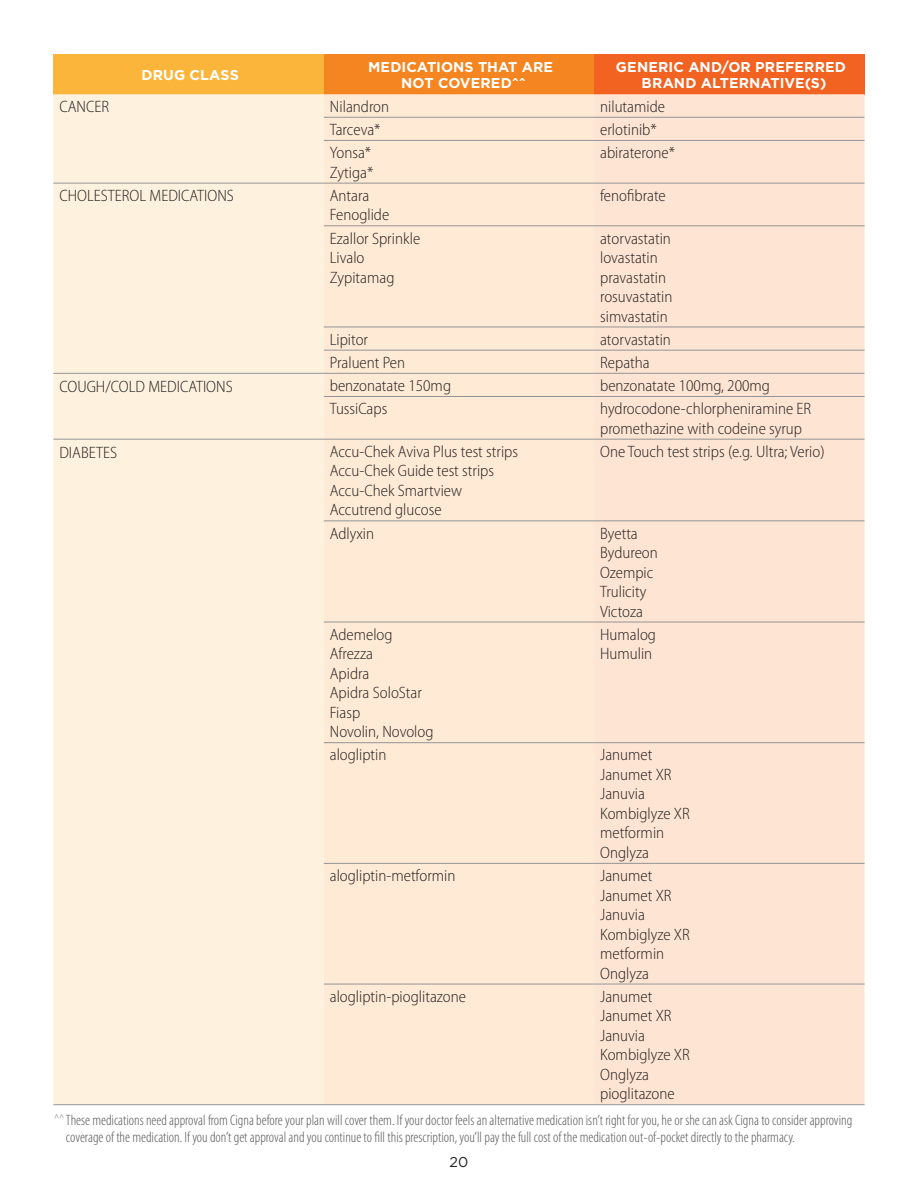
<style>
.page{position:relative;width:918px;height:1188px;background:#fff}
.page>*{position:absolute;margin:0;border:0;box-sizing:border-box;transform-origin:0 0}
.t1{font:300 semi-condensed 16.5px/19.5px "Myriad Pro";color:#231f20}
.List_Header{font:300 condensed 15px/16.5px "Myriad Pro";color:#57585a}
.Table_column_header{font:700 14.25px/16.5px "Gotham";letter-spacing:.005em;color:#fff;text-align:center}
.Page_number_centered{font:14.25px "Gotham";color:#231f20}
</style>
<div class="page">
<div style="left:53px;top:54px;width:271px;height:40px;background:#fcb53b"></div>
<div style="left:324px;top:54px;width:270px;height:40px;background:#f58520"></div>
<div style="left:594px;top:54px;width:271px;height:40px;background:#f26221"></div>
<div style="left:53px;top:94px;width:271px;height:1010px;background:#fef2de"></div>
<div style="left:324px;top:94px;width:270px;height:1010px;background:#feead5"></div>
<div style="left:594px;top:94px;width:271px;height:1010px;background:#fee4d2"></div>
<hr style="left:324px;top:117px;width:270px;height:1px;background:#939598">
<hr style="left:594px;top:117px;width:271px;height:1px;background:#939598">
<hr style="left:324px;top:140px;width:270px;height:1px;background:#939598">
<hr style="left:594px;top:140px;width:271px;height:1px;background:#939598">
<hr style="left:53px;top:183px;width:271px;height:1px;background:#939598">
<hr style="left:324px;top:183px;width:270px;height:1px;background:#939598">
<hr style="left:594px;top:183px;width:271px;height:1px;background:#939598">
<hr style="left:324px;top:226px;width:270px;height:1px;background:#939598">
<hr style="left:594px;top:226px;width:271px;height:1px;background:#939598">
<hr style="left:324px;top:327px;width:270px;height:1px;background:#939598">
<hr style="left:594px;top:327px;width:271px;height:1px;background:#939598">
<hr style="left:324px;top:350px;width:270px;height:1px;background:#939598">
<hr style="left:594px;top:350px;width:271px;height:1px;background:#939598">
<hr style="left:53px;top:373px;width:271px;height:1px;background:#939598">
<hr style="left:324px;top:373px;width:270px;height:1px;background:#939598">
<hr style="left:594px;top:373px;width:271px;height:1px;background:#939598">
<hr style="left:324px;top:396px;width:270px;height:1px;background:#939598">
<hr style="left:594px;top:396px;width:271px;height:1px;background:#939598">
<hr style="left:53px;top:439px;width:271px;height:1px;background:#939598">
<hr style="left:53px;top:1104px;width:271px;height:1px;background:#939598">
<hr style="left:324px;top:439px;width:270px;height:1px;background:#939598">
<hr style="left:594px;top:439px;width:271px;height:1px;background:#939598">
<hr style="left:324px;top:521px;width:270px;height:1px;background:#939598">
<hr style="left:594px;top:521px;width:271px;height:1px;background:#939598">
<hr style="left:324px;top:622px;width:270px;height:1px;background:#939598">
<hr style="left:594px;top:622px;width:271px;height:1px;background:#939598">
<hr style="left:324px;top:742px;width:270px;height:1px;background:#939598">
<hr style="left:594px;top:742px;width:271px;height:1px;background:#939598">
<hr style="left:324px;top:863px;width:270px;height:1px;background:#939598">
<hr style="left:594px;top:863px;width:271px;height:1px;background:#939598">
<hr style="left:324px;top:984px;width:270px;height:1px;background:#939598">
<hr style="left:594px;top:984px;width:271px;height:1px;background:#939598">
<hr style="left:324px;top:1104px;width:270px;height:1px;background:#939598">
<hr style="left:594px;top:1104px;width:271px;height:1px;background:#939598">
<p class="Table_column_header" style="left:142px;top:67px;width:99px">DRUG CLASS</p>
<p class="Table_column_header" style="left:368px;top:58px;width:187px">MEDICATIONS THAT ARE<br>NOT COVERED^^</p>
<p class="Table_column_header" style="left:616px;top:58px;width:232px">GENERIC AND/OR PREFERRED<br>BRAND ALTERNATIVE(S)</p>
<p class="t1" style="left:59px;top:98px;width:51px">CANCER</p>
<p class="t1" style="left:330px;top:97px;width:61px">Nilandron</p>
<p class="t1" style="left:600px;top:97px;width:66px">nilutamide</p>
<p class="t1" style="left:330px;top:120px;width:52px">Tarceva*</p>
<p class="t1" style="left:600px;top:120px;width:58px">erlotinib*</p>
<p class="t1" style="left:330px;top:143px;width:45px">Yonsa*<br>Zytiga*</p>
<p class="t1" style="left:600px;top:143px;width:76px">abiraterone*</p>
<p class="t1" style="left:59px;top:187px;width:176px">CHOLESTEROL MEDICATIONS</p>
<p class="t1" style="left:330px;top:186px;width:61px">Antara<br>Fenoglide</p>
<p class="t1" style="left:600px;top:186px;width:67px">fenofibrate</p>
<p class="t1" style="left:330px;top:229px;width:92px">Ezallor Sprinkle<br>Livalo<br>Zypitamag</p>
<p class="t1" style="left:600px;top:229px;width:74px">atorvastatin lovastatin pravastatin rosuvastatin simvastatin</p>
<p class="t1" style="left:330px;top:330px;width:40px">Lipitor</p>
<p class="t1" style="left:600px;top:330px;width:72px">atorvastatin</p>
<p class="t1" style="left:330px;top:353px;width:77px">Praluent Pen</p>
<p class="t1" style="left:600px;top:353px;width:51px">Repatha</p>
<p class="t1" style="left:59px;top:377px;width:175px">COUGH/COLD MEDICATIONS</p>
<p class="t1" style="left:330px;top:376px;width:123px">benzonatate 150mg</p>
<p class="t1" style="left:600px;top:376px;width:171px">benzonatate 100mg, 200mg</p>
<p class="t1" style="left:330px;top:399px;width:59px">TussiCaps</p>
<p class="t1" style="left:600px;top:399px;width:213px">hydrocodone-chlorpheniramine ER promethazine with codeine syrup</p>
<p class="t1" style="left:59px;top:443px;width:59px">DIABETES</p>
<p class="t1" style="left:330px;top:442px;width:190px">Accu-Chek Aviva Plus test strips<br>Accu-Chek Guide test strips<br>Accu-Chek Smartview<br>Accutrend glucose</p>
<p class="t1" style="left:600px;top:442px;width:226px">One Touch test strips (e.g. Ultra; Verio)</p>
<p class="t1" style="left:330px;top:524px;width:46px">Adlyxin</p>
<p class="t1" style="left:600px;top:524px;width:59px">Byetta<br>Bydureon<br>Ozempic<br>Trulicity<br>Victoza</p>
<p class="t1" style="left:330px;top:625px;width:105px">Ademelog<br>Afrezza<br>Apidra<br>Apidra SoloStar<br>Fiasp<br>Novolin, Novolog</p>
<p class="t1" style="left:600px;top:625px;width:57px">Humalog<br>Humulin</p>
<p class="t1" style="left:330px;top:746px;width:58px">alogliptin</p>
<p class="t1" style="left:600px;top:746px;width:91px">Janumet<br>Janumet XR<br>Januvia<br>Kombiglyze XR metformin<br>Onglyza</p>
<p class="t1" style="left:330px;top:866px;width:127px">alogliptin-metformin</p>
<p class="t1" style="left:600px;top:866px;width:91px">Janumet<br>Janumet XR<br>Januvia<br>Kombiglyze XR metformin<br>Onglyza</p>
<p class="t1" style="left:330px;top:987px;width:138px">alogliptin-pioglitazone</p>
<p class="t1" style="left:600px;top:987px;width:91px">Janumet<br>Janumet XR<br>Januvia<br>Kombiglyze XR<br>Onglyza pioglitazone</p>
<p class="List_Header" style="left:66px;top:1112px;width:788px;text-indent:-12px"><sup>^^</sup> These medications need approval from Cigna before your plan will cover them. If your doctor feels an alternative medication isn’t right for you, he or she can ask Cigna to consider approving coverage of the medication. If you don’t get approval and you continue to fill this prescription, you’ll pay the full cost of the medication out-of-pocket directly to the pharmacy.</p>
<p class="Page_number_centered" style="left:450px;top:1153px;width:20px">20</p>
</div>
